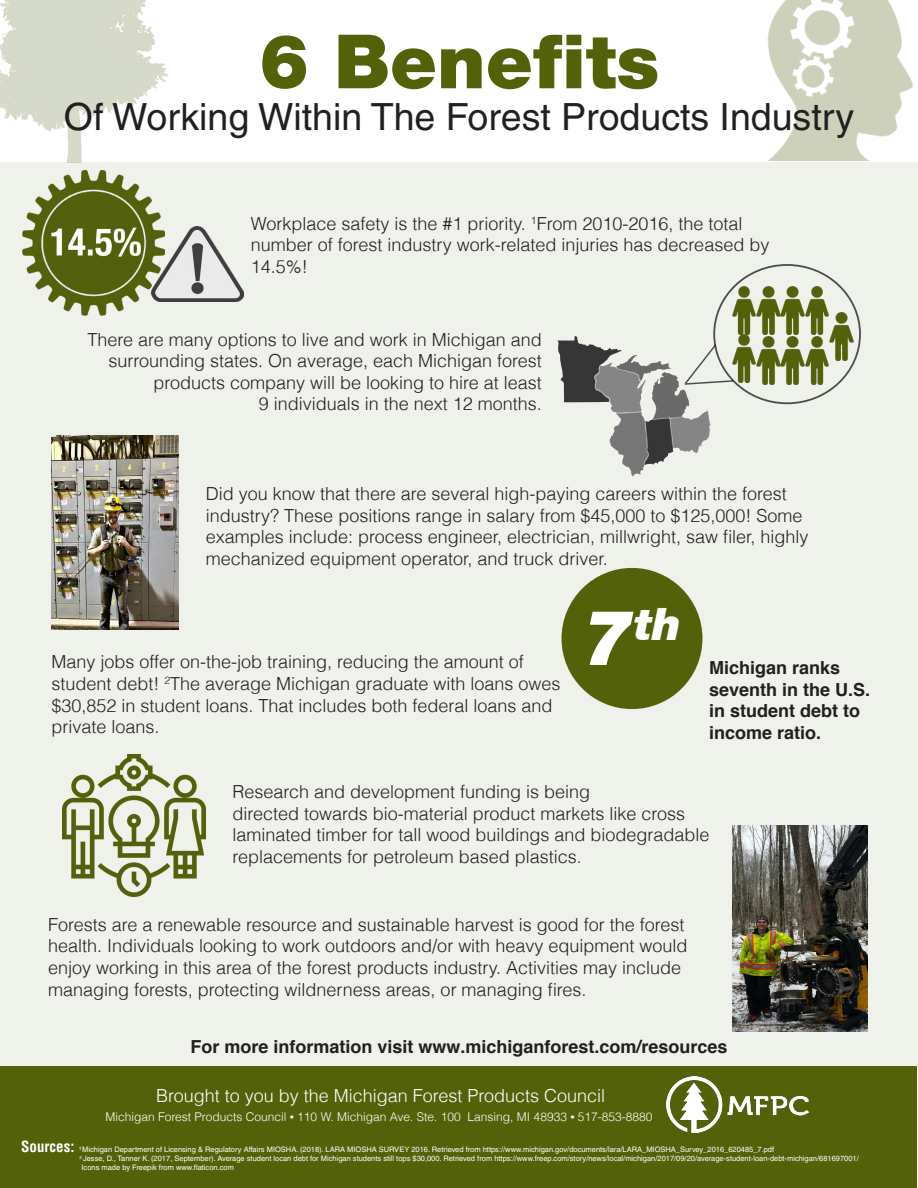
<style>
.page{position:relative;width:918px;height:1188px;background:#fff}
.page>*{position:absolute;margin:0;border:0;box-sizing:border-box;transform-origin:0 0}
.t1{font:900 75px "Helvetica Neue";color:#536209}
.t2{font:italic 900 44.55px "Helvetica Neue";color:#fff}
.t3{font:37.5px "Helvetica";color:#231f20}
.t4{font:300 18px/21.6px "Helvetica";color:#231f20}
.t5{font:700 18px/21.6px "Helvetica";color:#231f20}
.t6{font:300 18px "Helvetica";color:#fff}
.t7{font:300 12px "Helvetica";color:#fff}
.t8{font:7.5px "Helvetica";color:#fff}
.s1{font-size:76.5px}
.s2{font-family:"Times New Roman";font-weight:700}
.s3{font-weight:700;font-stretch:condensed;font-size:15px}
</style>
<div class="page">
<div style="left:0;top:162px;width:918px;height:904px;background:#eef2ea"></div>
<img style="left:0;top:0;width:168px;height:162px">
<div style="left:1px;top:1066px;width:916px;height:121px;background:#536209"></div>
<img style="left:767px;top:0;width:146px;height:160px">
<img style="left:164px;top:227px;width:79px;height:74px">
<img style="left:557px;top:337px;width:154px;height:140px">
<img style="left:51px;top:435px;width:127px;height:195px">
<div style="left:562px;top:568px;width:140px;height:141px;background:#536209;border-radius:50%"></div>
<svg style="left:683px;top:343px;width:52px;height:43px"></svg>
<img style="left:732px;top:286px;width:97px;height:48px">
<img style="left:732px;top:335px;width:24px;height:47px">
<img style="left:756px;top:336px;width:73px;height:49px">
<img style="left:829px;top:312px;width:25px;height:48px">
<img style="left:732px;top:826px;width:136px;height:205px">
<img style="left:63px;top:754px;width:143px;height:143px">
<img style="left:22px;top:170px;width:142px;height:146px">
<img style="left:666px;top:1076px;width:142px;height:56px">
<p class="t1" style="left:259px;top:17px;width:402px">6 Benefits</p>
<p class="t3" style="left:64px;top:95px;width:792px">Of Working Within The Forest Products Industry</p>
<p class="t4" style="left:251px;top:212px;width:520px">Workplace safety is the #1 priority. <sup>1</sup>From 2010-2016, the total number of forest industry work-related injuries has decreased by<br>14.5%!</p>
<p class="t4" style="left:87px;top:327px;width:456px">There are many options to live and work in Michigan and</p>
<p class="t4" style="left:108px;top:349px;width:435px">surrounding states. On average, each Michigan forest</p>
<p class="t4" style="left:153px;top:371px;width:390px">products company will be looking to hire at least</p>
<p class="t4" style="left:259px;top:392px;width:285px">9 individuals in the next 12 months.</p>
<p class="t4" style="left:206px;top:482px;width:582px">Did you know that there are several high-paying careers within the forest</p>
<p class="t4" style="left:206px;top:504px;width:604px">industry? These positions range in salary from $45,000 to $125,000! Some examples include: process engineer, electrician, millwright, saw filer, highly mechanized equipment operator, and truck driver.</p>
<p class="t4" style="left:51px;top:650px;width:474px">Many jobs offer on-the-job training, reducing the amount of</p>
<p class="t4" style="left:51px;top:672px;width:511px">student debt! <sup>2</sup>The average Michigan graduate with loans owes $30,852 in student loans. That includes both federal loans and private loans.</p>
<p class="t2" style="left:583px;top:596px;width:100px"><span class="s1">7</span>th</p>
<p class="t5" style="left:709px;top:657px;width:163px">Michigan ranks seventh in the U.S. in student debt to income ratio.</p>
<p class="t4" style="left:232px;top:780px;width:359px">Research and development funding is being</p>
<p class="t4" style="left:232px;top:802px;width:479px">directed towards bio-material product markets like cross laminated timber for tall wood buildings and biodegradable replacements for petroleum based plastics.</p>
<p class="t4" style="left:48px;top:913px;width:641px">Forests are a renewable resource and sustainable harvest is good for the forest health. Individuals looking to work outdoors and/or with heavy equipment would</p>
<p class="t4" style="left:48px;top:956px;width:634px">enjoy working in this area of the forest products industry. Activities may include</p>
<p class="t4" style="left:48px;top:978px;width:540px">managing forests, protecting wildnerness areas, or managing fires.</p>
<p class="t5" style="left:190px;top:1035px;width:539px">For more information visit www.michiganforest.com/resources</p>
<p class="t6" style="left:156px;top:1081px;width:451px">Brought to you by the Michigan Forest Products Council</p>
<p class="t7" style="left:105px;top:1107px;width:549px">Michigan Forest Products Council <span class="s2">•</span> 110 W. Michigan Ave. Ste. 100 Lansing, MI 48933 <span class="s2">•</span> 517-853-8880</p>
<p class="t8" style="left:21px;top:1145px;width:754px"><span class="s3">Sources:</span> <sup>1</sup> Michigan Department of Licensing &amp; Regulatory Affairs MIOSHA. (2018). LARA MIOSHA SURVEY 2016. Retrieved from https://www.michigan.gov/documents/lara/LARA_MIOSHA_Survey_2016_620485_7.pdf</p>
<p class="t8" style="left:79px;top:1154px;width:781px"><sup>2</sup> Jesse, D., Tanner K. (2017, September). Average student locan debt for Michigan students still tops $30,000. Retrieved from https://www.freep.com/story/news/local/michigan/2017/09/20/average-student-loan-debt-michigan/681697001/</p>
<p class="t8" style="left:82px;top:1163px;width:154px">Icons made by Freepik from www.flaticon.com</p>
</div>
